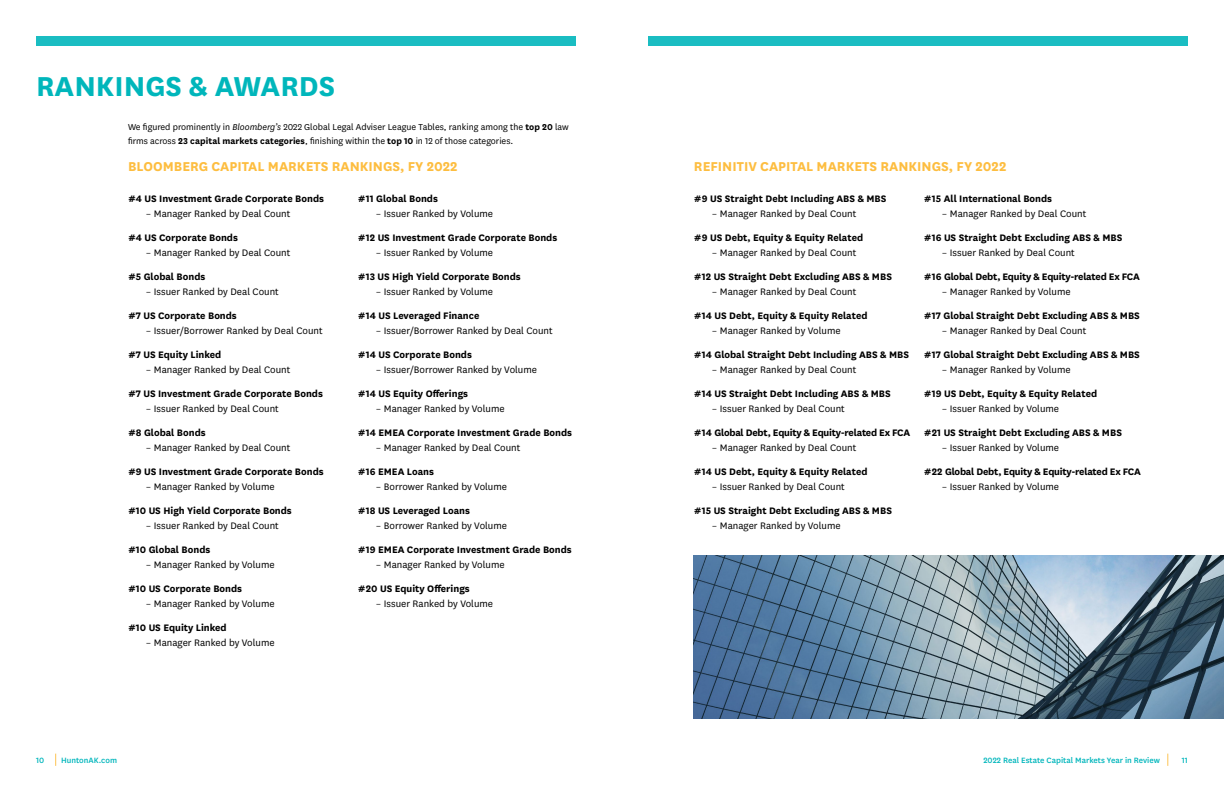
<style>
.page{position:relative;width:1224px;height:792px;background:#fff}
.page>*{position:absolute;margin:0;border:0;box-sizing:border-box;transform-origin:0 0}
.t1{font:700 32px "National";color:#00b6bb}
.t2{font:700 15px "National";color:#fdbd3f}
.t3{font:700 11px "National";color:#000}
.t4{font:11px "National";color:#000}
.t5{font:700 11px "National";letter-spacing:-.02em;color:#000}
.t6{font:10px/14px "National";color:#000}
.t7{font:500 9px "National";color:#00b6bc}
.s1{font-style:italic}
.s2{font-weight:700}
</style>
<div class="page">
<svg style="left:55px;top:754px;width:1px;height:12px"></svg>
<svg style="left:1168px;top:754px;width:1px;height:12px"></svg>
<div style="left:36px;top:36px;width:540px;height:10px;background:#1abdc2"></div>
<div style="left:648px;top:36px;width:540px;height:10px;background:#1abdc2"></div>
<img style="left:693px;top:555px;width:531px;height:164px">
<h1 class="t1" style="left:36px;top:64px;width:301px">RANKINGS &amp; AWARDS</h1>
<p class="t6" style="left:128px;top:119px;width:442px">We figured prominently in <span class="s1">Bloomberg’s</span> 2022 Global Legal Adviser League Tables, ranking among the <span class="s2">top 20</span> law firms across <span class="s2">23 capital markets categories</span>, finishing within the <span class="s2">top 10</span> in 12 of those categories.</p>
<h2 class="t2" style="left:128px;top:155px;width:331px">BLOOMBERG CAPITAL MARKETS RANKINGS, FY 2022</h2>
<h2 class="t2" style="left:694px;top:155px;width:314px">REFINITIV CAPITAL MARKETS RANKINGS, FY 2022</h2>
<p class="t3" style="left:128px;top:191px;width:198px">#4 US Investment Grade Corporate Bonds</p>
<p class="t4" style="left:146px;top:206px;width:146px">– Manager Ranked by Deal Count</p>
<p class="t3" style="left:128px;top:230px;width:111px">#4 US Corporate Bonds</p>
<p class="t4" style="left:146px;top:245px;width:146px">– Manager Ranked by Deal Count</p>
<p class="t3" style="left:128px;top:269px;width:79px">#5 Global Bonds</p>
<p class="t4" style="left:146px;top:284px;width:134px">– Issuer Ranked by Deal Count</p>
<p class="t3" style="left:128px;top:308px;width:110px">#7 US Corporate Bonds</p>
<p class="t4" style="left:146px;top:323px;width:178px">– Issuer/Borrower Ranked by Deal Count</p>
<p class="t3" style="left:128px;top:347px;width:95px">#7 US Equity Linked</p>
<p class="t4" style="left:146px;top:362px;width:146px">– Manager Ranked by Deal Count</p>
<p class="t3" style="left:128px;top:386px;width:197px">#7 US Investment Grade Corporate Bonds</p>
<p class="t4" style="left:146px;top:401px;width:134px">– Issuer Ranked by Deal Count</p>
<p class="t3" style="left:128px;top:425px;width:79px">#8 Global Bonds</p>
<p class="t4" style="left:146px;top:440px;width:146px">– Manager Ranked by Deal Count</p>
<p class="t3" style="left:128px;top:464px;width:197px">#9 US Investment Grade Corporate Bonds</p>
<p class="t4" style="left:146px;top:479px;width:130px">– Manager Ranked by Volume</p>
<p class="t3" style="left:128px;top:503px;width:165px">#10 US High Yield Corporate Bonds</p>
<p class="t4" style="left:146px;top:518px;width:134px">– Issuer Ranked by Deal Count</p>
<p class="t3" style="left:128px;top:542px;width:84px">#10 Global Bonds</p>
<p class="t4" style="left:146px;top:557px;width:130px">– Manager Ranked by Volume</p>
<p class="t3" style="left:128px;top:581px;width:116px">#10 US Corporate Bonds</p>
<p class="t4" style="left:146px;top:596px;width:130px">– Manager Ranked by Volume</p>
<p class="t3" style="left:128px;top:620px;width:100px">#10 US Equity Linked</p>
<p class="t4" style="left:146px;top:635px;width:130px">– Manager Ranked by Volume</p>
<p class="t3" style="left:694px;top:191px;width:194px">#9 US Straight Debt Including ABS &amp; MBS</p>
<p class="t4" style="left:712px;top:207px;width:146px">– Manager Ranked by Deal Count</p>
<p class="t3" style="left:694px;top:230px;width:171px">#9 US Debt, Equity &amp; Equity Related</p>
<p class="t4" style="left:712px;top:246px;width:146px">– Manager Ranked by Deal Count</p>
<p class="t3" style="left:694px;top:269px;width:200px">#12 US Straight Debt Excluding ABS &amp; MBS</p>
<p class="t4" style="left:712px;top:285px;width:146px">– Manager Ranked by Deal Count</p>
<p class="t3" style="left:694px;top:308px;width:175px">#14 US Debt, Equity &amp; Equity Related</p>
<p class="t4" style="left:712px;top:324px;width:130px">– Manager Ranked by Volume</p>
<p class="t3" style="left:694px;top:347px;width:217px">#14 Global Straight Debt Including ABS &amp; MBS</p>
<p class="t4" style="left:712px;top:363px;width:146px">– Manager Ranked by Deal Count</p>
<p class="t3" style="left:694px;top:386px;width:198px">#14 US Straight Debt Including ABS &amp; MBS</p>
<p class="t4" style="left:712px;top:402px;width:134px">– Issuer Ranked by Deal Count</p>
<p class="t5" style="left:694px;top:425px;width:218px">#14 Global Debt, Equity &amp; Equity-related Ex FCA</p>
<p class="t4" style="left:712px;top:441px;width:146px">– Manager Ranked by Deal Count</p>
<p class="t3" style="left:694px;top:464px;width:175px">#14 US Debt, Equity &amp; Equity Related</p>
<p class="t4" style="left:712px;top:480px;width:134px">– Issuer Ranked by Deal Count</p>
<p class="t3" style="left:694px;top:503px;width:200px">#15 US Straight Debt Excluding ABS &amp; MBS</p>
<p class="t4" style="left:712px;top:519px;width:130px">– Manager Ranked by Volume</p>
<p class="t3" style="left:924px;top:191px;width:130px">#15 All International Bonds</p>
<p class="t4" style="left:942px;top:207px;width:146px">– Manager Ranked by Deal Count</p>
<p class="t3" style="left:924px;top:230px;width:200px">#16 US Straight Debt Excluding ABS &amp; MBS</p>
<p class="t4" style="left:942px;top:246px;width:134px">– Issuer Ranked by Deal Count</p>
<p class="t5" style="left:924px;top:269px;width:217px">#16 Global Debt, Equity &amp; Equity-related Ex FCA</p>
<p class="t4" style="left:942px;top:285px;width:130px">– Manager Ranked by Volume</p>
<p class="t3" style="left:924px;top:308px;width:217px">#17 Global Straight Debt Excluding ABS &amp; MBS</p>
<p class="t4" style="left:942px;top:324px;width:146px">– Manager Ranked by Deal Count</p>
<p class="t3" style="left:924px;top:347px;width:217px">#17 Global Straight Debt Excluding ABS &amp; MBS</p>
<p class="t4" style="left:942px;top:363px;width:130px">– Manager Ranked by Volume</p>
<p class="t3" style="left:924px;top:386px;width:175px">#19 US Debt, Equity &amp; Equity Related</p>
<p class="t4" style="left:942px;top:402px;width:119px">– Issuer Ranked by Volume</p>
<p class="t3" style="left:924px;top:425px;width:200px">#21 US Straight Debt Excluding ABS &amp; MBS</p>
<p class="t4" style="left:942px;top:441px;width:119px">– Issuer Ranked by Volume</p>
<p class="t5" style="left:924px;top:464px;width:218px">#22 Global Debt, Equity &amp; Equity-related Ex FCA</p>
<p class="t4" style="left:942px;top:480px;width:119px">– Issuer Ranked by Volume</p>
<p class="t3" style="left:358px;top:191px;width:81px">#11 Global Bonds</p>
<p class="t4" style="left:376px;top:206px;width:119px">– Issuer Ranked by Volume</p>
<p class="t3" style="left:358px;top:230px;width:201px">#12 US Investment Grade Corporate Bonds</p>
<p class="t4" style="left:376px;top:245px;width:119px">– Issuer Ranked by Volume</p>
<p class="t3" style="left:358px;top:269px;width:164px">#13 US High Yield Corporate Bonds</p>
<p class="t4" style="left:376px;top:284px;width:119px">– Issuer Ranked by Volume</p>
<p class="t3" style="left:358px;top:308px;width:123px">#14 US Leveraged Finance</p>
<p class="t4" style="left:376px;top:323px;width:178px">– Issuer/Borrower Ranked by Deal Count</p>
<p class="t3" style="left:358px;top:347px;width:115px">#14 US Corporate Bonds</p>
<p class="t4" style="left:376px;top:362px;width:163px">– Issuer/Borrower Ranked by Volume</p>
<p class="t3" style="left:358px;top:386px;width:112px">#14 US Equity Offerings</p>
<p class="t4" style="left:376px;top:401px;width:130px">– Manager Ranked by Volume</p>
<p class="t3" style="left:358px;top:425px;width:216px">#14 EMEA Corporate Investment Grade Bonds</p>
<p class="t4" style="left:376px;top:440px;width:146px">– Manager Ranked by Deal Count</p>
<p class="t3" style="left:358px;top:464px;width:78px">#16 EMEA Loans</p>
<p class="t4" style="left:376px;top:480px;width:133px">– Borrower Ranked by Volume</p>
<p class="t3" style="left:358px;top:503px;width:113px">#18 US Leveraged Loans</p>
<p class="t4" style="left:376px;top:519px;width:133px">– Borrower Ranked by Volume</p>
<p class="t3" style="left:358px;top:542px;width:215px">#19 EMEA Corporate Investment Grade Bonds</p>
<p class="t4" style="left:376px;top:558px;width:130px">– Manager Ranked by Volume</p>
<p class="t3" style="left:358px;top:581px;width:113px">#20 US Equity Offerings</p>
<p class="t4" style="left:376px;top:597px;width:119px">– Issuer Ranked by Volume</p>
<p class="t7" style="left:36px;top:754px;width:10px">10</p>
<p class="t7" style="left:61px;top:754px;width:57px">HuntonAK.com</p>
<p class="t7" style="left:983px;top:754px;width:178px">2022 Real Estate Capital Markets Year in Review</p>
<p class="t7" style="left:1182px;top:754px;width:8px">11</p>
</div>
